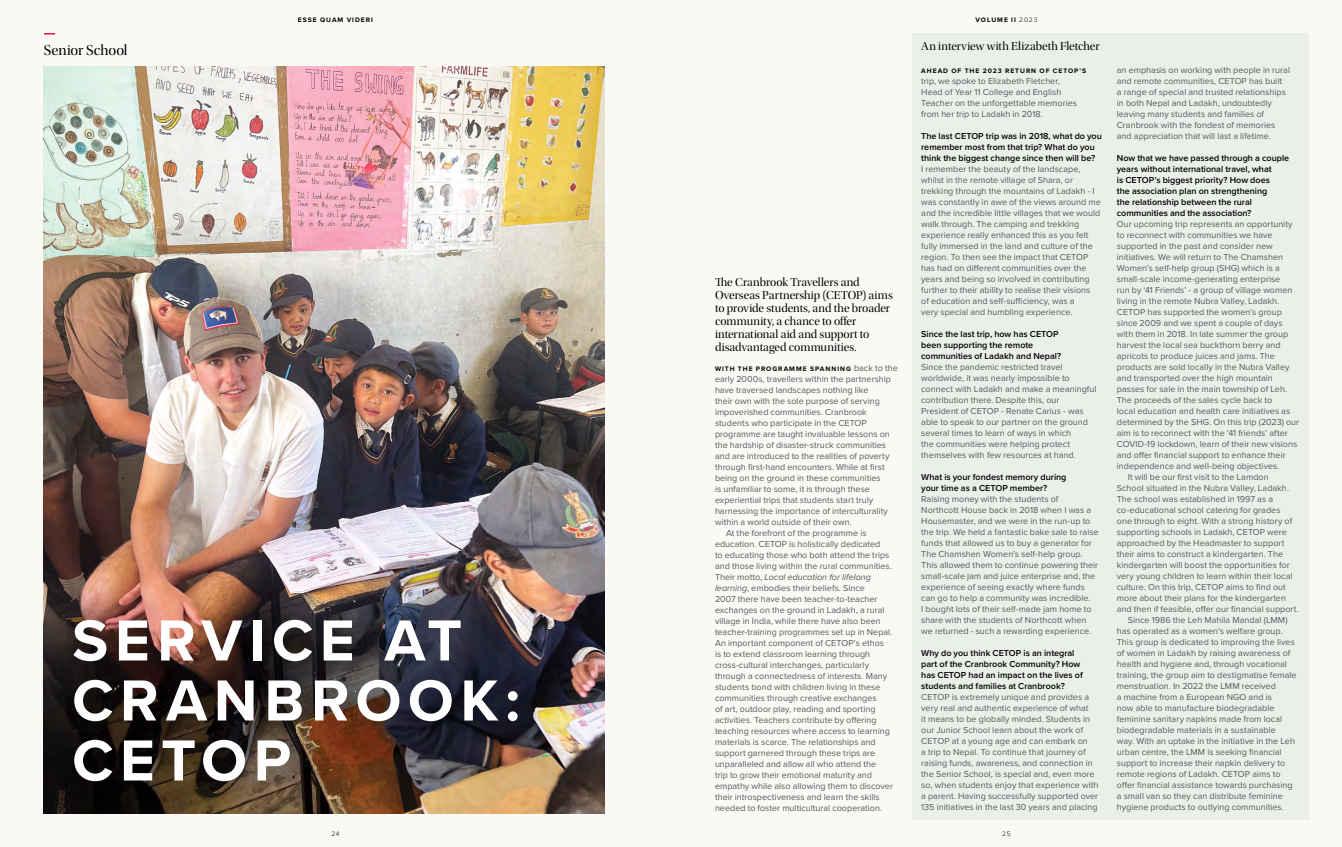
<style>
.page{position:relative;width:1342px;height:847px;background:#faf9f6}
.page>*{position:absolute;margin:0;border:0;box-sizing:border-box;transform-origin:0 0}
._02_05_Body_Questions_Proxima_Nova_No_Ind{font:700 60px/60px "Proxima Nova";letter-spacing:.11em;color:#fff}
._01_08_Running_Head_15_16_5_Utopia{font:15px "Utopia Std Disp";letter-spacing:-.01em;color:#000}
._01_08_Running_Head_15_16_5_Utopia-2{font:12px/13px "Utopia Std Disp";letter-spacing:-.005em;color:#000}
._02_01_Body_Text_Proxima_Nova_No_Indent{font:9px/11px "Proxima Nova";color:#58595b}
._02_02_Body_Text_Proxima_Nova_Indent{font:9px/11px "Proxima Nova";color:#58595b}
._02_05_Body_Questions_Proxima_Nova_No_Ind-2{font:600 9px/11px "Proxima Nova";color:#000}
._02_01_Body_Text_Proxima_Nova_No_Indent-2{font:700 6.8px "Proxima Nova";letter-spacing:.145em;color:#000}
.t1{font:300 6.8px "Proxima Nova";color:#000}
.s1{font-weight:300}
.s2{font-weight:400;font-size:9px;color:#58595b}
.s3{font-style:italic}
</style>
<div class="page">
<img style="left:44px;top:66px;width:561px;height:748px">
<svg style="left:44px;top:33px;width:11px;height:2px"></svg>
<div style="left:913px;top:33px;width:396px;height:786px;background:#ebefea"></div>
<p class="_02_01_Body_Text_Proxima_Nova_No_Indent-2" style="left:298px;top:15px;width:77px">ESSE QUAM VIDERI</p>
<p class="_02_01_Body_Text_Proxima_Nova_No_Indent-2" style="left:976px;top:15px;width:63px">VOLUME II <span class="s1">2023</span></p>
<p class="_01_08_Running_Head_15_16_5_Utopia" style="left:44px;top:42px;width:85px">Senior School</p>
<p class="_01_08_Running_Head_15_16_5_Utopia-2" style="left:921px;top:40px;width:180px">An interview with Elizabeth Fletcher</p>
<p class="_02_01_Body_Text_Proxima_Nova_No_Indent-2" style="left:921px;top:65px;width:167px">AHEAD OF THE 2023 RETURN OF CETOP’S</p>
<p class="_02_01_Body_Text_Proxima_Nova_No_Indent" style="left:921px;top:75px;width:157px">trip, we spoke to Elizabeth Fletcher, Head of Year 11 College and English Teacher on the unforgettable memories from her trip to Ladakh in 2018.</p>
<p class="_02_05_Body_Questions_Proxima_Nova_No_Ind-2" style="left:921px;top:130px;width:182px">The last CETOP trip was in 2018, what do you remember most from that trip? What do you think the biggest change since then will be?</p>
<p class="_02_01_Body_Text_Proxima_Nova_No_Indent" style="left:921px;top:163px;width:181px">I remember the beauty of the landscape, whilst in the remote village of Shara, or trekking through the mountains of Ladakh - I was constantly in awe of the views around me and the incredible little villages that we would walk through. The camping and trekking experience really enhanced this as you felt fully immersed in the land and culture of the region. To then see the impact that CETOP has had on different communities over the years and being so involved in contributing further to their ability to realise their visions<br>of education and self-sufficiency, was a<br>very special and humbling experience.</p>
<p class="_02_05_Body_Questions_Proxima_Nova_No_Ind-2" style="left:921px;top:328px;width:141px">Since the last trip, how has CETOP been supporting the remote communities of Ladakh and Nepal?</p>
<p class="_02_01_Body_Text_Proxima_Nova_No_Indent" style="left:921px;top:361px;width:177px">Since the pandemic restricted travel worldwide, it was nearly impossible to connect with Ladakh and make a meaningful contribution there. Despite this, our President of CETOP - Renate Carius - was able to speak to our partner on the ground several times to learn of ways in which<br>the communities were helping protect themselves with few resources at hand.</p>
<p class="_02_05_Body_Questions_Proxima_Nova_No_Ind-2" style="left:921px;top:471px;width:147px">What is your fondest memory during your time as a CETOP member?</p>
<p class="_02_01_Body_Text_Proxima_Nova_No_Indent" style="left:921px;top:493px;width:179px">Raising money with the students of<br>Northcott House back in 2018 when I was a Housemaster, and we were in the run-up to the trip. We held a fantastic bake sale to raise funds that allowed us to buy a generator for The Chamshen Women’s self-help group.<br>This allowed them to continue powering their small-scale jam and juice enterprise and, the experience of seeing exactly where funds can go to help a community was incredible.<br>I bought lots of their self-made jam home to share with the students of Northcott when we returned - such a rewarding experience.</p>
<p class="_02_05_Body_Questions_Proxima_Nova_No_Ind-2" style="left:921px;top:647px;width:163px">Why do you think CETOP is an integral part of the Cranbrook Community? How has CETOP had an impact on the lives of students and families at Cranbrook?</p>
<p class="_02_01_Body_Text_Proxima_Nova_No_Indent" style="left:921px;top:691px;width:179px">CETOP is extremely unique and provides a very real and authentic experience of what<br>it means to be globally minded. Students in our Junior School learn about the work of CETOP at a young age and can embark on<br>a trip to Nepal. To continue that journey of raising funds, awareness, and connection in the Senior School, is special and, even more so, when students enjoy that experience with a parent. Having successfully supported over 135 initiatives in the last 30 years and placing</p>
<p class="_01_08_Running_Head_15_16_5_Utopia-2" style="left:715px;top:276px;width:179px">The Cranbrook Travellers and<br>Overseas Partnership (CETOP) aims to provide students, and the broader community, a chance to offer international aid and support to disadvantaged communities.</p>
<p class="_02_01_Body_Text_Proxima_Nova_No_Indent-2" style="left:715px;top:364px;width:184px">WITH THE PROGRAMME SPANNING <span class="s2">back to the</span></p>
<p class="_02_01_Body_Text_Proxima_Nova_No_Indent" style="left:715px;top:373px;width:178px">early 2000s, travellers within the partnership have traversed landscapes nothing like<br>their own with the sole purpose of serving impoverished communities. Cranbrook students who participate in the CETOP programme are taught invaluable lessons on the hardship of disaster-struck communities and are introduced to the realities of poverty through first-hand encounters. While at first being on the ground in these communities<br>is unfamiliar to some, it is through these experiential trips that students start truly harnessing the importance of interculturality within a world outside of their own.</p>
<p class="_02_02_Body_Text_Proxima_Nova_Indent" style="left:715px;top:527px;width:179px;text-indent:11px">At the forefront of the programme is education. CETOP is holistically dedicated<br>to educating those who both attend the trips and those living within the rural communities.<br>Their motto, <span class="s3">Local education for lifelong learning</span>, embodies their beliefs. Since<br>2007 there have been teacher-to-teacher exchanges on the ground in Ladakh, a rural village in India, while there have also been teacher-training programmes set up in Nepal.<br>An important component of CETOP’s ethos<br>is to extend classroom learning through cross-cultural interchanges, particularly through a connectedness of interests. Many students bond with children living in these communities through creative exchanges<br>of art, outdoor play, reading and sporting activities. Teachers contribute by offering teaching resources where access to learning materials is scarce. The relationships and support garnered through these trips are unparalleled and allow all who attend the<br>trip to grow their emotional maturity and empathy while also allowing them to discover their introspectiveness and learn the skills needed to foster multicultural cooperation.</p>
<p class="_02_05_Body_Questions_Proxima_Nova_No_Ind" style="left:72px;top:609px;width:449px">SERVICE AT<br>CRANBROOK:<br>CETOP</p>
<p class="t1" style="left:331px;top:829px;width:10px">24</p>
<p class="t1" style="left:1002px;top:829px;width:10px">25</p>
<p class="_02_01_Body_Text_Proxima_Nova_No_Indent" style="left:1117px;top:64px;width:175px">an emphasis on working with people in rural and remote communities, CETOP has built<br>a range of special and trusted relationships in both Nepal and Ladakh, undoubtedly leaving many students and families of Cranbrook with the fondest of memories and appreciation that will last a lifetime.</p>
<p class="_02_05_Body_Questions_Proxima_Nova_No_Ind-2" style="left:1117px;top:152px;width:174px">Now that we have passed through a couple years without international travel, what<br>is CETOP’s biggest priority? How does<br>the association plan on strengthening<br>the relationship between the rural communities and the association?</p>
<p class="_02_01_Body_Text_Proxima_Nova_No_Indent" style="left:1117px;top:218px;width:184px">Our upcoming trip represents an opportunity to reconnect with communities we have supported in the past and consider new initiatives. We will return to The Chamshen Women’s self-help group (SHG) which is a small-scale income-generating enterprise<br>run by ‘41 Friends’ - a group of village women living in the remote Nubra Valley, Ladakh.<br>CETOP has supported the women’s group since 2009 and we spent a couple of days with them in 2018. In late summer the group harvest the local sea buckthorn berry and apricots to produce juices and jams. The products are sold locally in the Nubra Valley and transported over the high mountain passes for sale in the main township of Leh.<br>The proceeds of the sales cycle back to<br>local education and health care initiatives as determined by the SHG. On this trip (2023) our aim is to reconnect with the ‘41 friends’ after COVID-19 lockdown, learn of their new visions and offer financial support to enhance their independence and well-being objectives.</p>
<p class="_02_02_Body_Text_Proxima_Nova_Indent" style="left:1117px;top:471px;width:183px;text-indent:11px">It will be our first visit to the Lamdon<br>School situated in the Nubra Valley, Ladakh.<br>The school was established in 1997 as a co-educational school catering for grades<br>one through to eight. With a strong history of supporting schools in Ladakh, CETOP were approached by the Headmaster to support their aims to construct a kindergarten. The kindergarten will boost the opportunities for very young children to learn within their local culture. On this trip, CETOP aims to find out more about their plans for the kindergarten and then if feasible, offer our financial support.</p>
<p class="_02_02_Body_Text_Proxima_Nova_Indent" style="left:1117px;top:614px;width:181px;text-indent:11px">Since 1986 the Leh Mahila Mandal (LMM) has operated as a women’s welfare group.<br>This group is dedicated to improving the lives of women in Ladakh by raising awareness of health and hygiene and, through vocational training, the group aim to destigmatise female menstruation. In 2022 the LMM received<br>a machine from a European NGO and is<br>now able to manufacture biodegradable feminine sanitary napkins made from local biodegradable materials in a sustainable<br>way. With an uptake in the initiative in the Leh urban centre, the LMM is seeking financial support to increase their napkin delivery to remote regions of Ladakh. CETOP aims to offer financial assistance towards purchasing a small van so they can distribute feminine hygiene products to outlying communities.</p>
</div>
